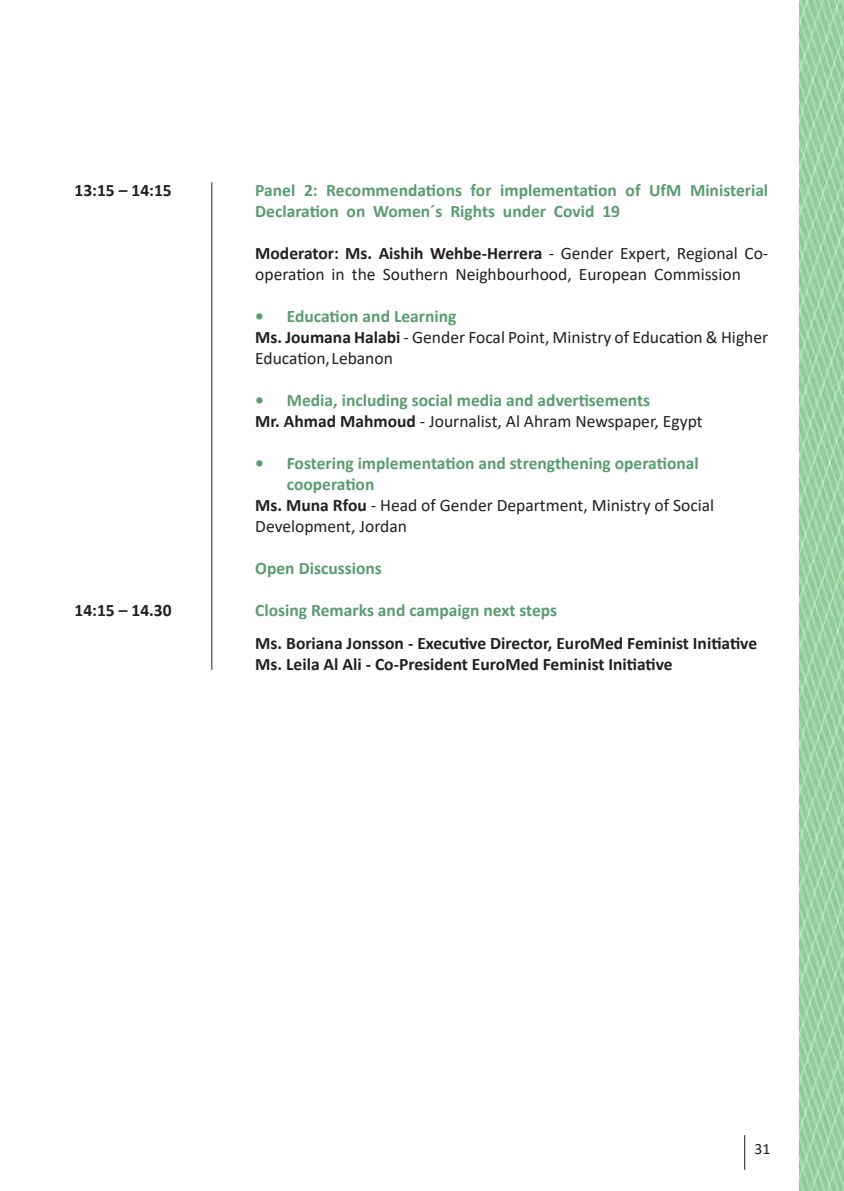
<style>
.page{position:relative;width:844px;height:1191px;background:#fff}
.page>*{position:absolute;margin:0;border:0;box-sizing:border-box;transform-origin:0 0}
.t1{font:700 17.5px/21px "Calibri";color:#599c6f}
.t2{font:17.5px/21px "Calibri";color:#231f20}
.t3{font:700 17.5px/21px "Calibri";color:#231f20}
.t4{font:15.75px "Calibri";color:#231f20}
.s1{font-weight:700}
.s2{font-weight:700;color:#599c6f}
.s3{color:#231f20}
.s4{font-weight:400;color:#231f20}
</style>
<div class="page">
<hr style="left:211px;top:182px;width:1px;height:488px;background:#231f20">
<hr style="left:744px;top:1135px;width:1px;height:34px;background:#231f20">
<img style="left:799px;top:0;width:44px;height:1191px">
<p class="t3" style="left:74px;top:179px;width:99px">13:15 – 14:15</p>
<p class="t3" style="left:74px;top:599px;width:99px">14:15 – 14.30</p>
<p class="t1" style="left:255px;top:179px;width:514px">Panel 2: Recommendations for implementation of UfM Ministerial<br>Declaration on Women´s Rights under Covid 19</p>
<p class="t2" style="left:255px;top:242px;width:514px"><span class="s1">Moderator: Ms. Aishih Wehbe-Herrera</span> - Gender Expert, Regional Co&shy;operation in the Southern Neighbourhood, European Commission</p>
<p class="t2" style="left:255px;top:305px;width:514px"><span class="s2">• Education and Learning<br></span><span class="s1">Ms. Joumana Halabi</span> - Gender Focal Point, Ministry of Education &amp; Higher<br>Education, Lebanon</p>
<p class="t1" style="left:255px;top:389px;width:449px">• Media, including social media and advertisements<br><span class="s3">Mr. Ahmad Mahmoud</span> <span class="s4">- Journalist, Al Ahram Newspaper, Egypt</span></p>
<p class="t1" style="left:255px;top:452px;width:445px">• Fostering implementation and strengthening operational</p>
<p class="t1" style="left:287px;top:473px;width:89px">cooperation</p>
<p class="t2" style="left:255px;top:494px;width:460px"><span class="s1">Ms. Muna Rfou</span> - Head of Gender Department, Ministry of Social</p>
<p class="t2" style="left:255px;top:515px;width:153px">Development, Jordan</p>
<p class="t1" style="left:255px;top:557px;width:128px">Open Discussions</p>
<p class="t1" style="left:255px;top:599px;width:303px">Closing Remarks and campaign next steps</p>
<p class="t3" style="left:255px;top:632px;width:503px">Ms. Boriana Jonsson - Executive Director, EuroMed Feminist Initiative<br>Ms. Leila Al Ali - Co-President EuroMed Feminist Initiative</p>
<p class="t4" style="left:754px;top:1138px;width:17px">31</p>
</div>
